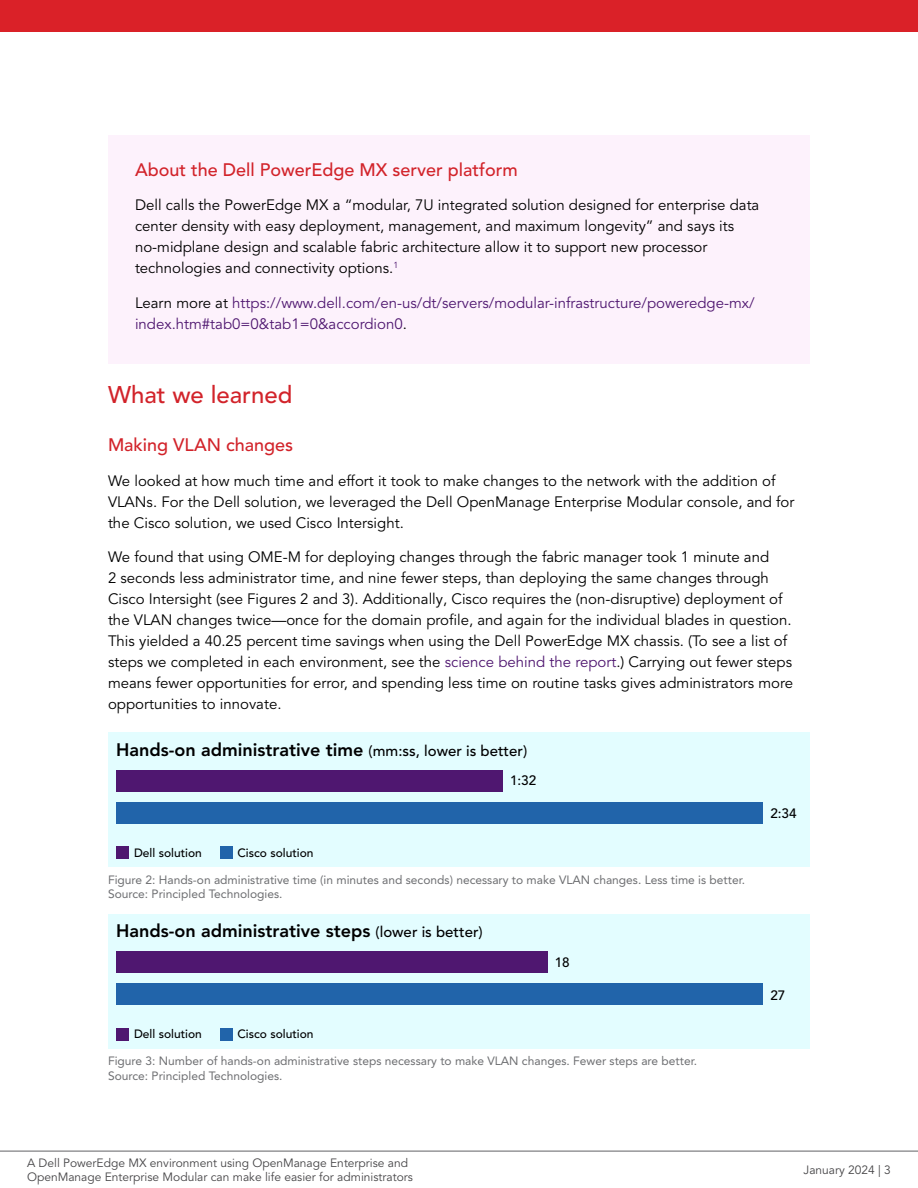
<style>
.page{position:relative;width:918px;height:1188px;background:#fff}
.page>*{position:absolute;margin:0;border:0;box-sizing:border-box;transform-origin:0 0}
.t1{font:500 24px "Avenir LT Pro";color:#d2232a}
.t2{font:800 18px "Avenir LT Pro";color:#000}
.t3{font:500 18px "Avenir LT Pro";color:#d2232a}
.t4{font:15px/21px "Avenir LT Pro";color:#000}
.t5{font:15px/21px "Avenir LT Pro";color:#4f1770}
.t6{font:500 13.5px "Avenir LT Pro";color:#000}
.t7{font:12px/14.4px "Avenir LT Pro";color:#6d6e71}
.t8{font:12px/14.4px "Avenir LT Pro";color:#464547}
.t9{font:500 12px "Avenir LT Pro";color:#000}
.s1{color:#000}
.s2{color:#4f1770}
.s3{font-weight:500;font-size:15px}
</style>
<div class="page">
<div style="left:108px;top:732px;width:702px;height:135px;background:#e3fdff"></div>
<div style="left:116px;top:770px;width:387px;height:22px;background:#4f1770"></div>
<div style="left:116px;top:802px;width:647px;height:21px;background:#2164aa"></div>
<div style="left:116px;top:846px;width:13px;height:13px;background:#4f1770"></div>
<div style="left:220px;top:846px;width:12px;height:13px;background:#2164aa"></div>
<div style="left:108px;top:135px;width:702px;height:229px;background:#fdf2fc"></div>
<div style="left:108px;top:914px;width:702px;height:135px;background:#e3fdff"></div>
<div style="left:116px;top:951px;width:431px;height:22px;background:#4f1770"></div>
<div style="left:116px;top:1028px;width:13px;height:13px;background:#4f1770"></div>
<div style="left:220px;top:1028px;width:12px;height:13px;background:#2164aa"></div>
<div style="left:116px;top:983px;width:647px;height:22px;background:#2164aa"></div>
<hr style="left:0;top:1151px;width:918px;height:1px;background:#616264">
<div style="left:0;top:0;width:918px;height:32px;background:#da2128"></div>
<p class="t3" style="left:135px;top:159px;width:384px">About the Dell PowerEdge MX server platform</p>
<p class="t4" style="left:135px;top:195px;width:626px">Dell calls the PowerEdge MX a “modular, 7U integrated solution designed for enterprise data center density with easy deployment, management, and maximum longevity” and says its no-midplane design and scalable fabric architecture allow it to support new processor technologies and connectivity options.<sup>1</sup></p>
<p class="t5" style="left:135px;top:292px;width:621px"><span class="s1">Learn more at</span> https://www.dell.com/en-us/dt/servers/modular-infrastructure/poweredge-mx/ index.htm#tab0=0&amp;tab1=0&amp;accordion0<span class="s1">.</span></p>
<h1 class="t1" style="left:108px;top:380px;width:186px">What we learned</h1>
<p class="t3" style="left:108px;top:434px;width:187px">Making VLAN changes</p>
<p class="t4" style="left:108px;top:470px;width:688px">We looked at how much time and effort it took to make changes to the network with the addition of<br>VLANs. For the Dell solution, we leveraged the Dell OpenManage Enterprise Modular console, and for the Cisco solution, we used Cisco Intersight.</p>
<p class="t4" style="left:108px;top:547px;width:687px">We found that using OME-M for deploying changes through the fabric manager took 1 minute and<br>2 seconds less administrator time, and nine fewer steps, than deploying the same changes through Cisco Intersight (see Figures 2 and 3). Additionally, Cisco requires the (non-disruptive) deployment of the VLAN changes twice—once for the domain profile, and again for the individual blades in question.<br>This yielded a 40.25 percent time savings when using the Dell PowerEdge MX chassis. (To see a list of steps we completed in each environment, see the <span class="s2">science behind the report</span>.) Carrying out fewer steps means fewer opportunities for error, and spending less time on routine tasks gives administrators more opportunities to innovate.</p>
<p class="t2" style="left:116px;top:739px;width:413px">Hands-on administrative time <span class="s3">(mm:ss, lower is better)</span></p>
<p class="t9" style="left:134px;top:846px;width:69px">Dell solution</p>
<p class="t9" style="left:237px;top:846px;width:78px">Cisco solution</p>
<p class="t6" style="left:510px;top:772px;width:28px">1:32</p>
<p class="t7" style="left:108px;top:872px;width:639px">Figure 2: Hands-on administrative time (in minutes and seconds) necessary to make VLAN changes. Less time is better.<br>Source: Principled Technologies.</p>
<p class="t2" style="left:116px;top:920px;width:368px">Hands-on administrative steps <span class="s3">(lower is better)</span></p>
<p class="t9" style="left:134px;top:1027px;width:69px">Dell solution</p>
<p class="t9" style="left:237px;top:1027px;width:78px">Cisco solution</p>
<p class="t6" style="left:555px;top:954px;width:17px">18</p>
<p class="t7" style="left:108px;top:1054px;width:591px">Figure 3: Number of hands-on administrative steps necessary to make VLAN changes. Fewer steps are better.<br>Source: Principled Technologies.</p>
<p class="t6" style="left:770px;top:805px;width:28px">2:34</p>
<p class="t6" style="left:770px;top:987px;width:17px">27</p>
<p class="t8" style="left:27px;top:1156px;width:387px">A Dell PowerEdge MX environment using OpenManage Enterprise and<br>OpenManage Enterprise Modular can make life easier for administrators</p>
<p class="t8" style="left:804px;top:1163px;width:89px">January 2024 | 3</p>
</div>
